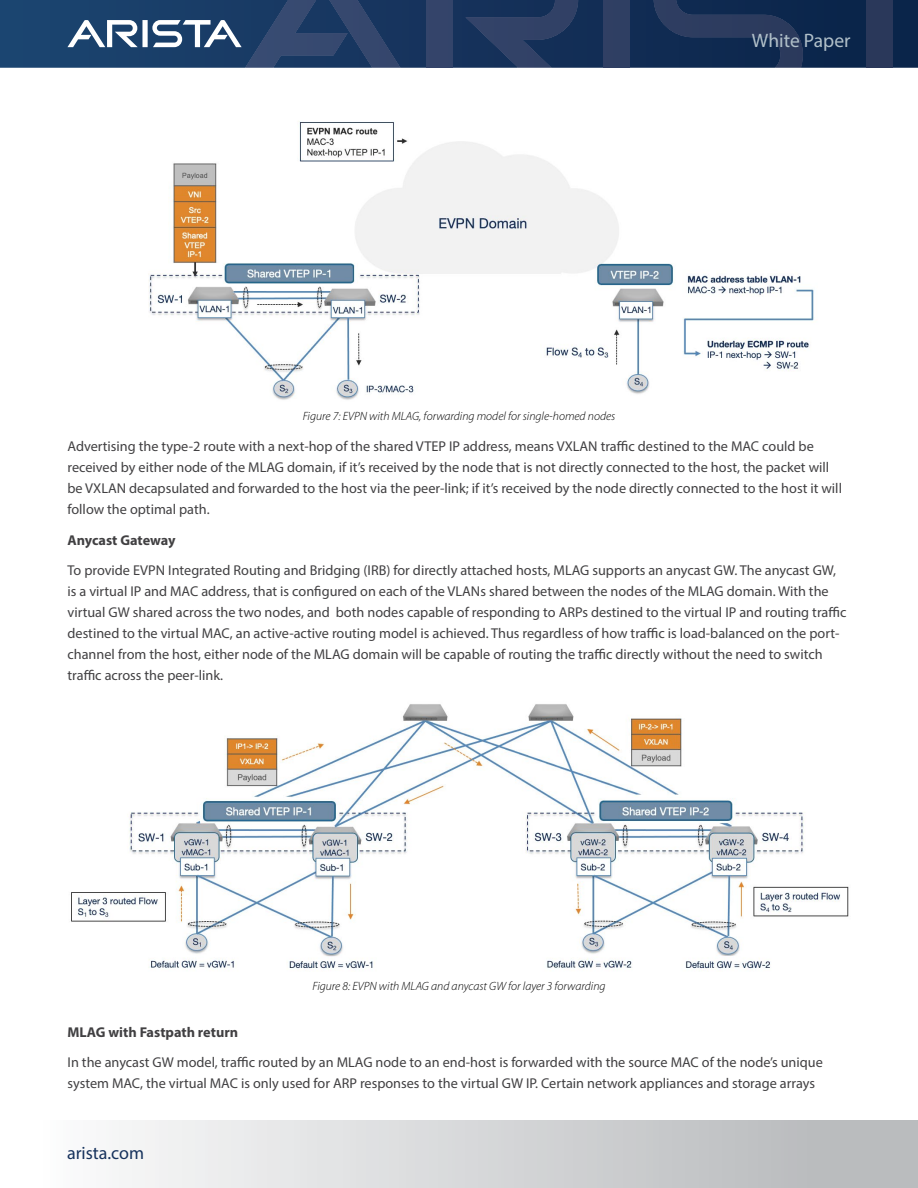
<style>
.page{position:relative;width:918px;height:1188px;background:#fff}
.page>*{position:absolute;margin:0;border:0;box-sizing:border-box;transform-origin:0 0}
.t1{font:19.5px "Myriad Pro";color:#b1c0c9}
.t2{font:18px "Myriad Pro";color:#16325c}
.t3{font:14.25px/21px "Myriad Pro";color:#414042}
.t4{font:700 14.25px "Myriad Pro";color:#414042}
.t5{font:italic 300 12px "Myriad Pro";color:#000}
</style>
<div class="page">
<svg style="left:0;top:0;width:918px;height:68px;background:#13325a"></svg>
<div style="left:426px;top:0;width:26px;height:68px;background:#34446a"></div>
<svg style="left:465px;top:0;width:113px;height:68px;background:#22385f"></svg>
<svg style="left:67px;top:0;width:333px;height:68px;background:#334f75"></svg>
<div style="left:604px;top:0;width:26px;height:68px;background:#2f3f63"></div>
<svg style="left:654px;top:0;width:149px;height:68px;background:#1a3156"></svg>
<div style="left:867px;top:0;width:26px;height:68px;background:#2a385a"></div>
<div style="left:0;top:1120px;width:918px;height:68px;background:linear-gradient(to right,#fff,#b3b5b7)"></div>
<img style="left:148px;top:121px;width:666px;height:279px">
<img style="left:71px;top:704px;width:778px;height:265px">
<h1 class="t1" style="left:752px;top:29px;width:100px">White Paper</h1>
<p class="t5" style="left:303px;top:410px;width:314px">Figure 7: EVPN with MLAG, forwarding model for single-homed nodes</p>
<p class="t3" style="left:68px;top:436px;width:776px">Advertising the type-2 route with a next-hop of the shared VTEP IP address, means VXLAN traffic destined to the MAC could be received by either node of the MLAG domain, if it’s received by the node that is not directly connected to the host, the packet will be VXLAN decapsulated and forwarded to the host via the peer-link; if it’s received by the node directly connected to the host it will follow the optimal path.</p>
<p class="t4" style="left:68px;top:530px;width:110px">Anycast Gateway</p>
<p class="t3" style="left:68px;top:559px;width:780px">To provide EVPN Integrated Routing and Bridging (IRB) for directly attached hosts, MLAG supports an anycast GW. The anycast GW, is a virtual IP and MAC address, that is configured on each of the VLANs shared between the nodes of the MLAG domain. With the virtual GW shared across the two nodes, and both nodes capable of responding to ARPs destined to the virtual IP and routing traffic destined to the virtual MAC, an active-active routing model is achieved. Thus regardless of how traffic is load-balanced on the port&shy;channel from the host, either node of the MLAG domain will be capable of routing the traffic directly without the need to switch traffic across the peer-link.</p>
<p class="t5" style="left:312px;top:980px;width:295px">Figure 8: EVPN with MLAG and anycast GW for layer 3 forwarding</p>
<p class="t4" style="left:68px;top:1023px;width:172px">MLAG with Fastpath return</p>
<p class="t3" style="left:68px;top:1052px;width:757px">In the anycast GW model, traffic routed by an MLAG node to an end-host is forwarded with the source MAC of the node’s unique system MAC, the virtual MAC is only used for ARP responses to the virtual GW IP. Certain network appliances and storage arrays</p>
<p class="t2" style="left:67px;top:1142px;width:79px">arista.com</p>
</div>
